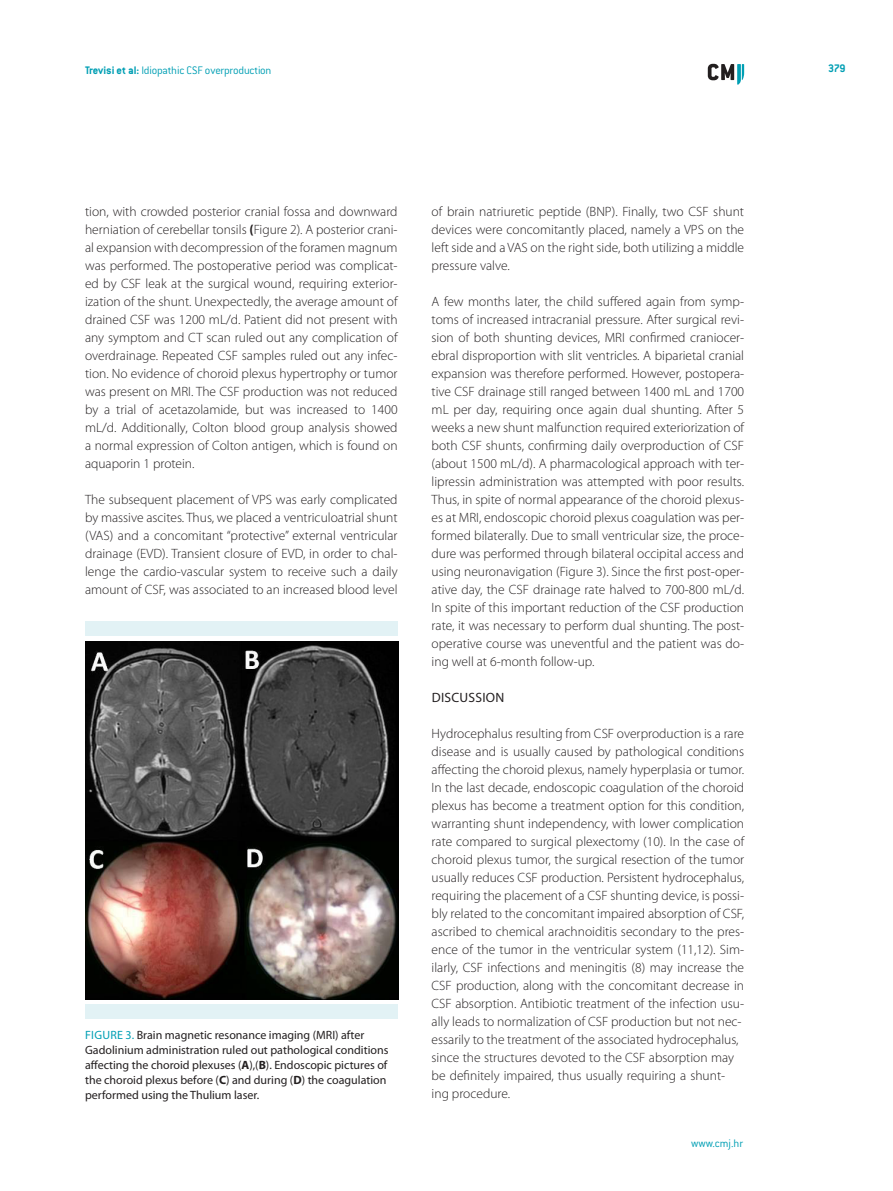
<style>
.page{position:relative;width:893px;height:1191px;background:#fff}
.page>*{position:absolute;margin:0;border:0;box-sizing:border-box;transform-origin:0 0}
.t1{font:300 13.5px/18px "Myriad Pro";color:#231f20;text-align:justify}
.t2{font:13.5px "Myriad Pro";letter-spacing:.02em;color:#231f20}
.t3{font:12px/15px "Myriad Pro";color:#231f20}
.t4{font:300 12px "ITC Conduit LTCE";letter-spacing:-.01em;color:#009fb4}
.t5{font:700 12px "ITC Conduit LTCE";color:#009fb4}
.s1{font-weight:700}
.s2{color:#009fb4}
</style>
<div class="page">
<svg style="left:708px;top:64px;width:36px;height:21px"></svg>
<img style="left:85px;top:641px;width:313px;height:358px">
<div style="left:85px;top:621px;width:312px;height:15px;background:#e2f2f5"></div>
<div style="left:85px;top:1003px;width:312px;height:15px;background:#e2f2f5"></div>
<p class="t4" style="left:85px;top:63px;width:188px"><span class="s1">Trevisi et al:</span> Idiopathic CSF overproduction</p>
<p class="t5" style="left:828px;top:61px;width:19px">379</p>
<p class="t1" style="left:85px;top:202px;width:314px">tion, with crowded posterior cranial fossa and downward herniation of cerebellar tonsils <span class="s1">(</span>Figure 2). A posterior crani&shy;al expansion with decompression of the foramen magnum was performed. The postoperative period was complicat&shy;ed by CSF leak at the surgical wound, requiring exterior&shy;ization of the shunt. Unexpectedly, the average amount of drained CSF was 1200 mL/d. Patient did not present with any symptom and CT scan ruled out any complication of overdrainage. Repeated CSF samples ruled out any infec&shy;tion. No evidence of choroid plexus hypertrophy or tumor was present on MRI. The CSF production was not reduced by a trial of acetazolamide, but was increased to 1400 mL/d. Additionally, Colton blood group analysis showed a normal expression of Colton antigen, which is found on aquaporin 1 protein.</p>
<p class="t1" style="left:85px;top:490px;width:314px">The subsequent placement of VPS was early complicated by massive ascites. Thus, we placed a ventriculoatrial shunt (VAS) and a concomitant “protective” external ventricular drainage (EVD). Transient closure of EVD, in order to chal&shy;lenge the cardio-vascular system to receive such a daily amount of CSF, was associated to an increased blood level</p>
<p class="t3" style="left:85px;top:1027px;width:305px"><span class="s2">Figure 3.</span> Brain magnetic resonance imaging (MRI) after Gadolinium administration ruled out pathological conditions affecting the choroid plexuses (<span class="s1">A</span>),(<span class="s1">B</span>). Endoscopic pictures of the choroid plexus before (<span class="s1">C</span>) and during (<span class="s1">D</span>) the coagulation performed using the Thulium laser.</p>
<p class="t1" style="left:432px;top:202px;width:314px">of brain natriuretic peptide (BNP). Finally, two CSF shunt devices were concomitantly placed, namely a VPS on the left side and a VAS on the right side, both utilizing a middle pressure valve.</p>
<p class="t1" style="left:432px;top:292px;width:314px">A few months later, the child suffered again from symp&shy;toms of increased intracranial pressure. After surgical revi&shy;sion of both shunting devices, MRI confirmed craniocer&shy;ebral disproportion with slit ventricles. A biparietal cranial expansion was therefore performed. However, postopera&shy;tive CSF drainage still ranged between 1400 mL and 1700 mL per day, requiring once again dual shunting. After 5 weeks a new shunt malfunction required exteriorization of both CSF shunts, confirming daily overproduction of CSF (about 1500 mL/d). A pharmacological approach with ter&shy;lipressin administration was attempted with poor results.<br>Thus, in spite of normal appearance of the choroid plexus&shy;es at MRI, endoscopic choroid plexus coagulation was per&shy;formed bilaterally. Due to small ventricular size, the proce&shy;dure was performed through bilateral occipital access and using neuronavigation (Figure 3). Since the first post-oper&shy;ative day, the CSF drainage rate halved to 700-800 mL/d.<br>In spite of this important reduction of the CSF production rate, it was necessary to perform dual shunting. The post&shy;operative course was uneventful and the patient was do&shy;ing well at 6-month follow-up.</p>
<p class="t2" style="left:432px;top:689px;width:74px">Discussion</p>
<p class="t1" style="left:432px;top:724px;width:314px;text-align:left">Hydrocephalus resulting from CSF overproduction is a rare disease and is usually caused by pathological conditions affecting the choroid plexus, namely hyperplasia or tumor.<br>In the last decade, endoscopic coagulation of the choroid plexus has become a treatment option for this condition, warranting shunt independency, with lower complication rate compared to surgical plexectomy (10). In the case of choroid plexus tumor, the surgical resection of the tumor usually reduces CSF production. Persistent hydrocephalus, requiring the placement of a CSF shunting device, is possi&shy;bly related to the concomitant impaired absorption of CSF, ascribed to chemical arachnoiditis secondary to the pres&shy;ence of the tumor in the ventricular system (11,12). Sim&shy;ilarly, CSF infections and meningitis (8) may increase the CSF production, along with the concomitant decrease in CSF absorption. Antibiotic treatment of the infection usu&shy;ally leads to normalization of CSF production but not nec&shy;essarily to the treatment of the associated hydrocephalus, since the structures devoted to the CSF absorption may be definitely impaired, thus usually requiring a shunt&shy;ing procedure.</p>
<p class="t4" style="left:691px;top:1136px;width:54px">www.cmj.hr</p>
</div>
